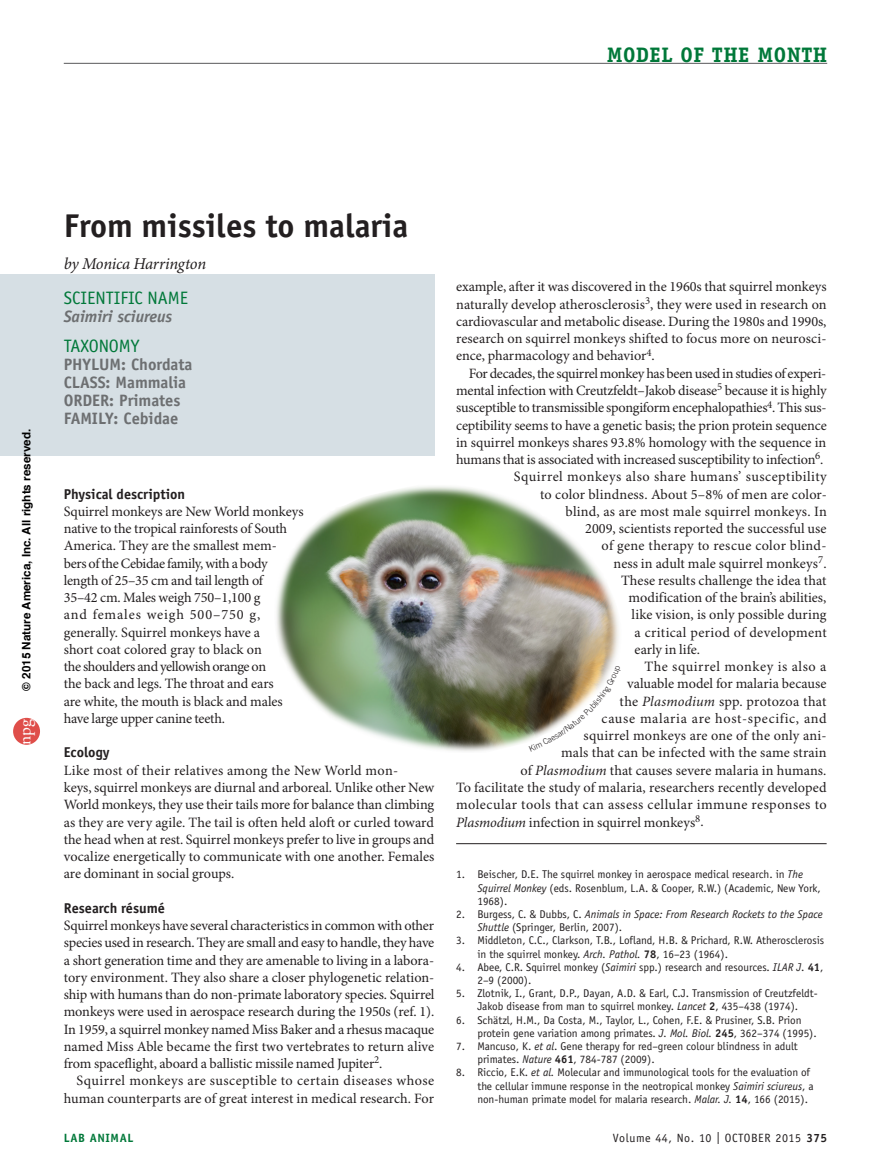
<style>
.page{position:relative;width:891px;height:1175px;background:#fff}
.page>*{position:absolute;margin:0;border:0;box-sizing:border-box;transform-origin:0 0}
.t1{font:700 33px "Officina Sans Std";color:#231f20}
.t2{font:700 21px "Officina Serif Std";letter-spacing:.025em;color:#007839}
.t3{font:18px "Officina Sans Std";color:#007839}
.t4{font:17.4px "Adobe Garamond Pro";color:#fff}
.t5{font:700 16.5px/18px "Officina Sans Std";letter-spacing:-.005em;color:#6d6f71}
.t6{font:italic 16.5px "Minion Pro";letter-spacing:-.015em;color:#231f20}
.t7{font:italic 700 16.5px "Officina Sans Std";letter-spacing:-.005em;color:#6d6f71}
.t8{font:14.25px/17.2px "Minion Pro";color:#231f20;text-align:justify}
.t9{font:14.25px "Minion Pro";letter-spacing:.03em;color:#231f20}
.t10{font:14.25px "Minion Pro";letter-spacing:-.02em;color:#231f20}
.t11{font:14.25px "Minion Pro";letter-spacing:.02em;color:#231f20}
.t12{font:14.25px "Minion Pro";letter-spacing:-.025em;color:#231f20}
.t13{font:700 14.25px "Officina Sans Std";color:#231f20}
.t14{font:14.25px "Minion Pro";letter-spacing:.045em;color:#231f20}
.t15{font:14.25px "Minion Pro";letter-spacing:.025em;color:#231f20}
.t16{font:14.25px "Minion Pro";letter-spacing:.035em;color:#231f20}
.t17{font:12px "Officina Sans Std";letter-spacing:.05em;color:#231f20}
.t18{font:700 12px "Officina Sans Std";letter-spacing:.05em;color:#007839}
.t19{font:700 11.7px "Helvetica";color:#000}
.t20{font:11.25px/13.2px "Officina Sans Std";color:#231f20}
.t21{font:italic 11.25px/13.2px "Officina Sans Std";color:#231f20}
.s1{font-family:"Arial"}
.s2{font-style:italic}
.s3{font-style:normal}
.s4{font-weight:700}
.s5{font-family:"Officina Serif Std";font-weight:700}
</style>
<div class="page">
<div style="left:0;top:274px;width:435px;height:181px;background:#d6dfe4"></div>
<hr style="left:456px;top:843px;width:371px;height:1px;background:#231f20">
<img style="left:276px;top:486px;width:343px;height:266px">
<hr style="left:64px;top:63px;width:763px;height:1px;background:#58595b">
<div style="left:13px;top:718px;width:27px;height:26px;background:#df4e4a;border-radius:50%"></div>
<svg style="left:529px;top:665px;width:90px;height:86px"></svg>
<h2 class="t2" style="left:607px;top:41px;width:222px">MODEL OF THE MONTH</h2>
<p class="t19" style="left:17px;top:690px;width:263px;rotate:-90deg">© 201<span class="s1">5</span> Nature America, Inc. All rights reserved.</p>
<p class="t4" style="left:14px;top:744px;width:28px;rotate:-90deg">npg</p>
<h1 class="t1" style="left:64px;top:205px;width:346px">From missiles to malaria</h1>
<p class="t6" style="left:64px;top:254px;width:144px">by Monica Harrington</p>
<p class="t3" style="left:64px;top:287px;width:126px">SCIENTIFIC NAME</p>
<p class="t7" style="left:64px;top:307px;width:110px">Saimiri sciureus</p>
<p class="t3" style="left:64px;top:335px;width:77px">TAXONOMY</p>
<p class="t5" style="left:64px;top:355px;width:130px">PHYLUM: Chordata<br>CLASS: Mammalia<br>ORDER: Primates<br>FAMILY: Cebidae</p>
<p class="t13" style="left:64px;top:485px;width:123px">Physical description</p>
<p class="t8" style="left:64px;top:503px;width:241px;text-align:left">Squirrel monkeys are New World monkeys native to the tropical rainforests of South America. They are the smallest mem-<br>bers of the Cebidae family, with a body length of 25–35 cm and tail length of<br>35–42 cm. Males weigh 750–1,100 g<br>and females weigh 500–750 g, generally. Squirrel monkeys have a<br>short coat colored gray to black on<br>the shoulders and yellowish orange on<br>the back and legs. The throat and ears<br>are white, the mouth is black and males have large upper canine teeth.</p>
<p class="t13" style="left:64px;top:743px;width:47px">Ecology</p>
<p class="t8" style="left:64px;top:762px;width:372px;text-align:left">Like most of their relatives among the New World mon-<br>keys, squirrel monkeys are diurnal and arboreal. Unlike other New World monkeys, they use their tails more for balance than climbing as they are very agile. The tail is often held aloft or curled toward the head when at rest. Squirrel monkeys prefer to live in groups and vocalize energetically to communicate with one another. Females are dominant in social groups.</p>
<p class="t13" style="left:64px;top:899px;width:103px">Research résumé</p>
<p class="t8" style="left:64px;top:917px;width:372px">Squirrel monkeys have several characteristics in common with other species used in research. They are small and easy to handle, they have a short generation time and they are amenable to living in a labora&shy;tory environment. They also share a closer phylogenetic relation&shy;ship with humans than do non-primate laboratory species. Squirrel monkeys were used in aerospace research during the 1950s (ref. 1).<br>In 1959, a squirrel monkey named Miss Baker and a rhesus macaque named Miss Able became the first two vertebrates to return alive from spaceflight, aboard a ballistic missile named Jupiter<sup>2</sup>.</p>
<p class="t8" style="left:64px;top:1072px;width:372px;text-align:right">Squirrel monkeys are susceptible to certain diseases whose human counterparts are of great interest in medical research. For</p>
<p class="t8" style="left:456px;top:279px;width:372px">example, after it was discovered in the 1960s that squirrel monkeys naturally develop atherosclerosis<sup>3</sup>, they were used in research on cardiovascular and metabolic disease. During the 1980s and 1990s, research on squirrel monkeys shifted to focus more on neurosci&shy;ence, pharmacology and behavior<sup>4</sup>.</p>
<p class="t12" style="left:469px;top:365px;width:359px">For decades, the squirrel monkey has been used in studies of experi-</p>
<p class="t8" style="left:456px;top:382px;width:372px">mental infection with Creutzfeldt–Jakob disease<sup>5</sup> because it is highly</p>
<p class="t10" style="left:456px;top:399px;width:372px">susceptible to transmissible spongiform encephalopathies<sup>4</sup>. This sus-</p>
<p class="t8" style="left:456px;top:417px;width:372px">ceptibility seems to have a genetic basis; the prion protein sequence</p>
<p class="t8" style="left:456px;top:434px;width:372px">in squirrel monkeys shares 93.8% homology with the sequence in</p>
<p class="t8" style="left:456px;top:451px;width:369px">humans that is associated with increased susceptibility to infection<sup>6</sup>.</p>
<p class="t9" style="left:514px;top:468px;width:314px">Squirrel monkeys also share humans’ susceptibility</p>
<p class="t8" style="left:540px;top:486px;width:288px">to color blindness. About 5–8% of men are color-</p>
<p class="t8" style="left:566px;top:503px;width:263px">blind, as are most male squirrel monkeys. In</p>
<p class="t8" style="left:585px;top:520px;width:243px">2009, scientists reported the successful use</p>
<p class="t11" style="left:602px;top:537px;width:226px">of gene therapy to rescue color blind-</p>
<p class="t8" style="left:614px;top:555px;width:215px">ness in adult male squirrel monkeys<sup>7</sup>.</p>
<p class="t8" style="left:621px;top:572px;width:207px">These results challenge the idea that</p>
<p class="t8" style="left:629px;top:589px;width:199px">modification of the brain’s abilities,</p>
<p class="t8" style="left:632px;top:606px;width:196px">like vision, is only possible during</p>
<p class="t15" style="left:635px;top:623px;width:194px">a critical period of development</p>
<p class="t8" style="left:635px;top:641px;width:67px">early in life.</p>
<p class="t16" style="left:644px;top:658px;width:184px">The squirrel monkey is also a</p>
<p class="t8" style="left:627px;top:676px;width:201px">valuable model for malaria because</p>
<p class="t11" style="left:620px;top:692px;width:208px">the <span class="s2">Plasmodium</span> spp. protozoa that</p>
<p class="t14" style="left:602px;top:710px;width:227px">cause malaria are host-specific, and</p>
<p class="t8" style="left:584px;top:727px;width:245px">squirrel monkeys are one of the only ani-</p>
<p class="t8" style="left:561px;top:745px;width:267px">mals that can be infected with the same strain</p>
<p class="t8" style="left:521px;top:762px;width:307px">of <span class="s2">Plasmodium</span> that causes severe malaria in humans.</p>
<p class="t8" style="left:456px;top:779px;width:372px">To facilitate the study of malaria, researchers recently developed</p>
<p class="t9" style="left:456px;top:796px;width:372px">molecular tools that can assess cellular immune responses to</p>
<p class="t8" style="left:456px;top:814px;width:249px"><span class="s2">Plasmodium</span> infection in squirrel monkeys<sup>8</sup>.</p>
<p class="t20" style="left:477px;top:868px;width:345px;text-indent:-21px">1. Beischer, D.E. The squirrel monkey in aerospace medical research. in <span class="s2">The<br>Squirrel Monkey</span> (eds. Rosenblum, L.A. &amp; Cooper, R.W.) (Academic, New York,<br>1968).</p>
<p class="t21" style="left:477px;top:907px;width:347px;text-indent:-21px"><span class="s3">2. Burgess, C. &amp; Dubbs, C.</span> Animals in Space: From Research Rockets to the Space<br>Shuttle <span class="s3">(Springer, Berlin, 2007).</span></p>
<p class="t20" style="left:477px;top:934px;width:348px;text-indent:-21px">3. Middleton, C.C., Clarkson, T.B., Lofland, H.B. &amp; Prichard, R.W. Atherosclerosis in the squirrel monkey. <span class="s2">Arch. Pathol.</span> <span class="s4">78</span>, 16–23 (1964).</p>
<p class="t20" style="left:477px;top:960px;width:348px;text-indent:-21px">4. Abee, C.R. Squirrel monkey (<span class="s2">Saimiri</span> spp.) research and resources. <span class="s2">ILAR J</span>. <span class="s4">41</span>,<br>2–9 (2000).</p>
<p class="t20" style="left:456px;top:986px;width:363px;text-align:center">5. Zlotnik, I., Grant, D.P., Dayan, A.D. &amp; Earl, C.J. Transmission of Creutzfeldt-<br>Jakob disease from man to squirrel monkey. <span class="s2">Lancet</span> <span class="s4">2</span>, 435–438 (1974).</p>
<p class="t20" style="left:477px;top:1013px;width:341px;text-indent:-21px">6. Schätzl, H.M., Da Costa, M., Taylor, L., Cohen, F.E. &amp; Prusiner, S.B. Prion protein gene variation among primates. <span class="s2">J. Mol. Biol.</span> <span class="s4">245</span>, 362–374 (1995).</p>
<p class="t20" style="left:477px;top:1039px;width:322px;text-indent:-21px">7. Mancuso, K. <span class="s2">et al</span>. Gene therapy for red–green colour blindness in adult primates. <span class="s2">Nature</span> <span class="s4">461</span>, 784-787 (2009).</p>
<p class="t20" style="left:477px;top:1066px;width:338px;text-indent:-21px">8. Riccio, E.K. <span class="s2">et al.</span> Molecular and immunological tools for the evaluation of the cellular immune response in the neotropical monkey <span class="s2">Saimiri sciureus</span>, a non-human primate model for malaria research. <span class="s2">Malar. J.</span> <span class="s4">14</span>, 166 (2015).</p>
<p class="t18" style="left:64px;top:1130px;width:71px">LAB ANIMAL</p>
<p class="t17" style="left:613px;top:1131px;width:216px">Volume 44, No. 10 | OCTOBER 2015 <span class="s5">375</span></p>
</div>
